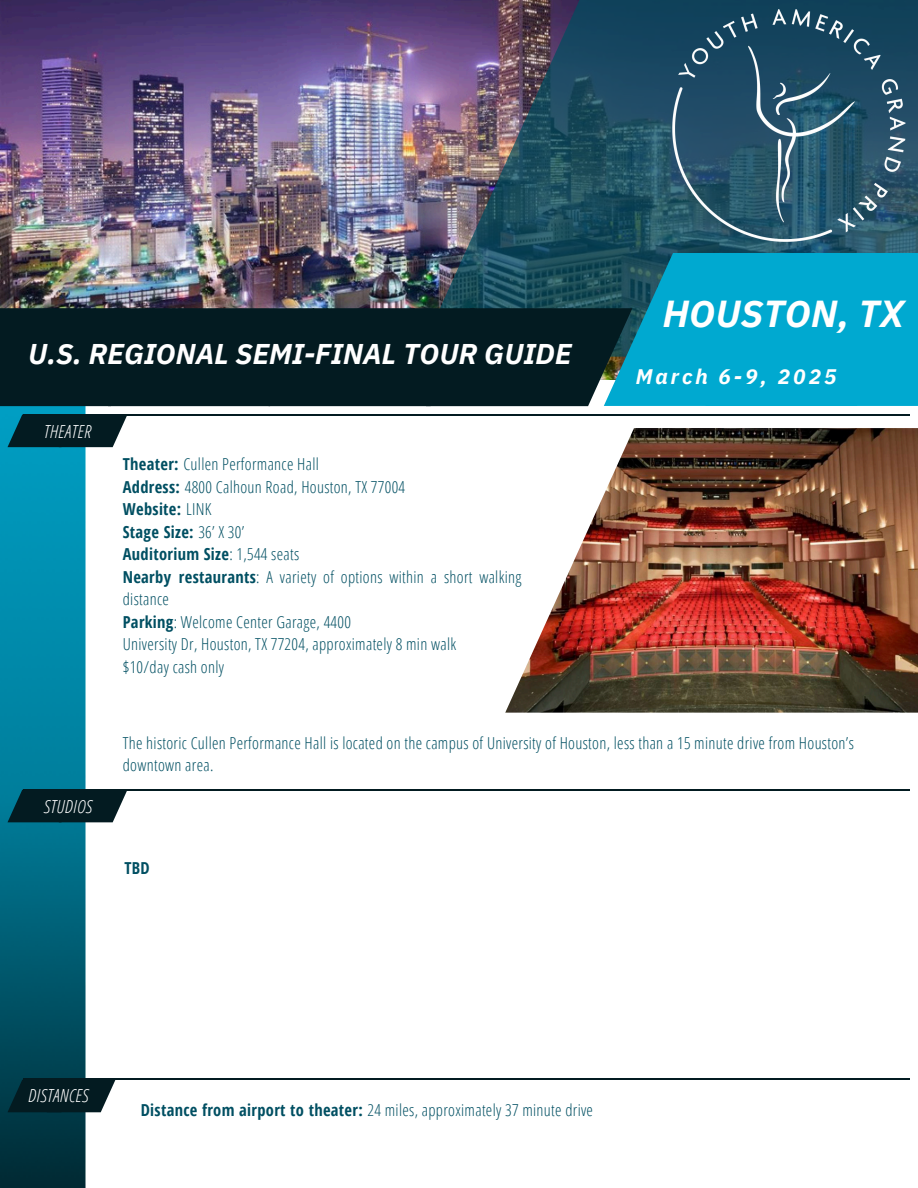
<style>
.page{position:relative;width:918px;height:1188px;background:#fff}
.page>*{position:absolute;margin:0;border:0;box-sizing:border-box;transform-origin:0 0}
.t1{font:italic 700 37.5px "IBM Plex Sans";letter-spacing:.005em;color:#fff}
.t2{font:italic 700 28.5px "IBM Plex Sans";color:#fff}
.t3{font:italic 700 21px "IBM Plex Sans";letter-spacing:.14em;color:#fff}
.t4{font:italic 300 18px "Open Sans Condensed";letter-spacing:.02em;color:#fff}
.t5{font:300 16.5px/22.5px "Open Sans Condensed";letter-spacing:.02em;color:#004f62}
.t6{font:700 16.5px "Open Sans Condensed";letter-spacing:.02em;color:#004f62}
.s1{font-weight:700}
.s2{font-weight:300}
</style>
<div class="page">
<img style="left:0;top:406px;width:86px;height:782px">
<img style="left:0;top:0;width:418px;height:308px">
<img style="left:418px;top:0;width:500px;height:308px">
<div style="left:0;top:308px;width:604px;height:98px;background:#031b21"></div>
<svg style="left:604px;top:253px;width:101px;height:153px;background:#0c88a4"></svg>
<div style="left:705px;top:253px;width:213px;height:153px;background:#00a9d0"></div>
<hr style="left:24px;top:415px;width:885px;height:1px;background:#031b21">
<svg style="left:8px;top:415px;width:119px;height:32px;background:#112f37"></svg>
<img style="left:505px;top:428px;width:413px;height:284px">
<hr style="left:24px;top:790px;width:885px;height:1px;background:#031b21">
<svg style="left:8px;top:790px;width:119px;height:32px;background:#112d34"></svg>
<hr style="left:24px;top:1079px;width:885px;height:1px;background:#031b21">
<svg style="left:8px;top:1080px;width:108px;height:32px;background:#152d33"></svg>
<img style="left:672px;top:10px;width:233px;height:232px">
<h1 class="t2" style="left:28px;top:335px;width:545px">U.S. REGIONAL SEMI-FINAL TOUR GUIDE</h1>
<p class="t4" style="left:44px;top:418px;width:49px">THEATER</p>
<h5 class="t5" style="left:123px;top:453px;width:198px"><span class="s1">Theater:</span> Cullen Performance Hall</h5>
<p class="t5" style="left:123px;top:475px;width:284px"><span class="s1">Address:</span> 4800 Calhoun Road, Houston, TX 77004</p>
<p class="t6" style="left:123px;top:498px;width:90px">Website: <span class="s2">LINK</span></p>
<p class="t6" style="left:123px;top:520px;width:123px">Stage Size: <span class="s2">36’ X 30’</span></p>
<p class="t6" style="left:123px;top:543px;width:178px">Auditorium Size<span class="s2">: 1,544 seats</span></p>
<p class="t5" style="left:123px;top:565px;width:400px"><span class="s1">Nearby restaurants</span>: A variety of options within a short walking distance</p>
<p class="t5" style="left:123px;top:610px;width:230px"><span class="s1">Parking</span>: Welcome Center Garage, 4400</p>
<p class="t5" style="left:123px;top:633px;width:335px">University Dr, Houston, TX 77204, approximately 8 min walk</p>
<p class="t5" style="left:123px;top:655px;width:103px">$10/day cash only</p>
<h3 class="t1" style="left:663px;top:288px;width:243px">HOUSTON, TX</h3>
<p class="t3" style="left:636px;top:362px;width:202px">March 6-9, 2025</p>
<p class="t4" style="left:44px;top:794px;width:50px">STUDIOS</p>
<h4 class="t5" style="left:123px;top:731px;width:733px">The historic Cullen Performance Hall is located on the campus of University of Houston, less than a 15 minute drive from Houston’s downtown area.</h4>
<h5 class="t6" style="left:124px;top:856px;width:27px">TBD</h5>
<h5 class="t4" style="left:28px;top:1083px;width:62px">DISTANCES</h5>
<p class="t5" style="left:141px;top:1098px;width:454px"><span class="s1">Distance from airport to theater:</span> 24 miles, approximately 37 minute drive</p>
</div>
